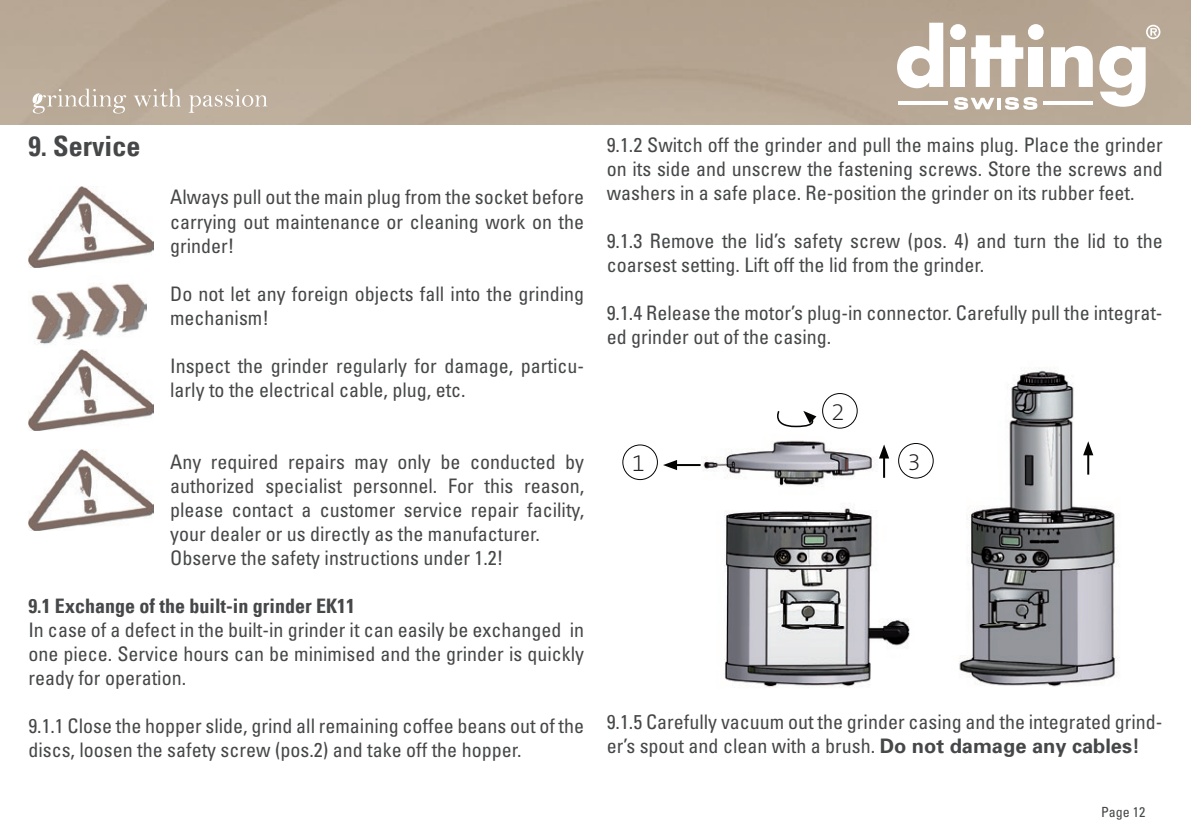
<style>
.page{position:relative;width:1191px;height:840px;background:#fff}
.page>*{position:absolute;margin:0;border:0;box-sizing:border-box;transform-origin:0 0}
.t1{font:700 condensed 28px "Univers LT";color:#464748}
.t2{font:200 24px "The Sans B2";color:#231f20}
.t3{font:condensed 20px/24px "Univers";color:#464748}
.t4{font:700 condensed 20px "Univers LT";color:#464748}
.t5{font:condensed 14px "Univers";color:#464748}
.s1{font-weight:700;font-stretch:normal}
</style>
<div class="page">
<svg style="left:897px;top:23px;width:46px;height:65px"></svg>
<svg style="left:971px;top:35px;width:52px;height:52px"></svg>
<svg style="left:1051px;top:46px;width:41px;height:41px"></svg>
<svg style="left:1099px;top:46px;width:46px;height:61px"></svg>
<svg style="left:954px;top:97px;width:40px;height:13px"></svg>
<svg style="left:1004px;top:97px;width:33px;height:13px"></svg>
<svg style="left:1146px;top:25px;width:14px;height:14px"></svg>
<svg style="left:134px;top:89px;width:47px;height:18px"></svg>
<svg style="left:189px;top:89px;width:78px;height:24px;background:#c7baab"></svg>
<svg style="left:33px;top:89px;width:93px;height:24px;background:#c5b9aa"></svg>
<img style="left:28px;top:186px;width:125px;height:81px">
<img style="left:28px;top:449px;width:125px;height:81px">
<img style="left:28px;top:349px;width:125px;height:81px">
<img style="left:31px;top:283px;width:116px;height:62px">
<img style="left:702px;top:440px;width:212px;height:248px">
<svg style="left:777px;top:411px;width:40px;height:17px"></svg>
<div style="left:622px;top:444px;width:36px;height:36px;border:1px solid #040503;border-radius:50%"></div>
<div style="left:822px;top:393px;width:35px;height:35px;border:1px solid #040503;border-radius:50%"></div>
<div style="left:898px;top:442px;width:35px;height:36px;border:1px solid #040503;border-radius:50%"></div>
<hr style="left:674px;top:464px;width:26px;height:2px;background:#040503">
<svg style="left:663px;top:460px;width:14px;height:10px"></svg>
<hr style="left:883px;top:455px;width:2px;height:22px;background:#040503">
<svg style="left:879px;top:444px;width:10px;height:14px"></svg>
<img style="left:959px;top:368px;width:161px;height:319px">
<hr style="left:1087px;top:452px;width:2px;height:22px;background:#040503">
<svg style="left:1083px;top:441px;width:10px;height:14px"></svg>
<h1 class="t1" style="left:28px;top:129px;width:113px">9. Service</h1>
<p class="t3" style="left:170px;top:185px;width:415px;text-align:justify">Always pull out the main plug from the socket before carrying out maintenance or cleaning work on the grinder!</p>
<p class="t3" style="left:170px;top:281px;width:415px">Do not let any foreign objects fall into the grinding mechanism!</p>
<p class="t3" style="left:170px;top:353px;width:415px">Inspect the grinder regularly for damage, particu&shy;larly to the electrical cable, plug, etc.</p>
<p class="t3" style="left:170px;top:449px;width:415px">Any required repairs may only be conducted by authorized specialist personnel. For this reason, please contact a customer service repair facility, your dealer or us directly as the manufacturer.<br>Observe the safety instructions under 1.2!</p>
<p class="t4" style="left:28px;top:593px;width:328px">9.1 Exchange of the built-in grinder EK11</p>
<p class="t3" style="left:28px;top:617px;width:557px;text-align:justify">In case of a defect in the built-in grinder it can easily be exchanged in one piece. Service hours can be minimised and the grinder is quickly ready for operation.</p>
<p class="t3" style="left:28px;top:713px;width:557px">9.1.1 Close the hopper slide, grind all remaining coffee beans out of the discs, loosen the safety screw (pos.2) and take off the hopper.</p>
<p class="t3" style="left:607px;top:133px;width:557px;text-align:justify">9.1.2 Switch off the grinder and pull the mains plug. Place the grinder on its side and unscrew the fastening screws. Store the screws and washers in a safe place. Re-position the grinder on its rubber feet.</p>
<p class="t3" style="left:607px;top:229px;width:557px">9.1.3 Remove the lid’s safety screw (pos. 4) and turn the lid to the coarsest setting. Lift off the lid from the grinder.</p>
<p class="t3" style="left:607px;top:301px;width:557px">9.1.4 Release the motor’s plug-in connector. Carefully pull the integrat&shy;ed grinder out of the casing.</p>
<p class="t2" style="left:632px;top:450px;width:15px">1</p>
<p class="t2" style="left:831px;top:399px;width:15px">2</p>
<p class="t2" style="left:907px;top:449px;width:15px">3</p>
<p class="t3" style="left:607px;top:709px;width:557px">9.1.5 Carefully vacuum out the grinder casing and the integrated grind&shy;er’s spout and clean with a brush. <span class="s1">Do not damage any cables!</span></p>
<p class="t5" style="left:1101px;top:802px;width:46px">Page 12</p>
</div>
